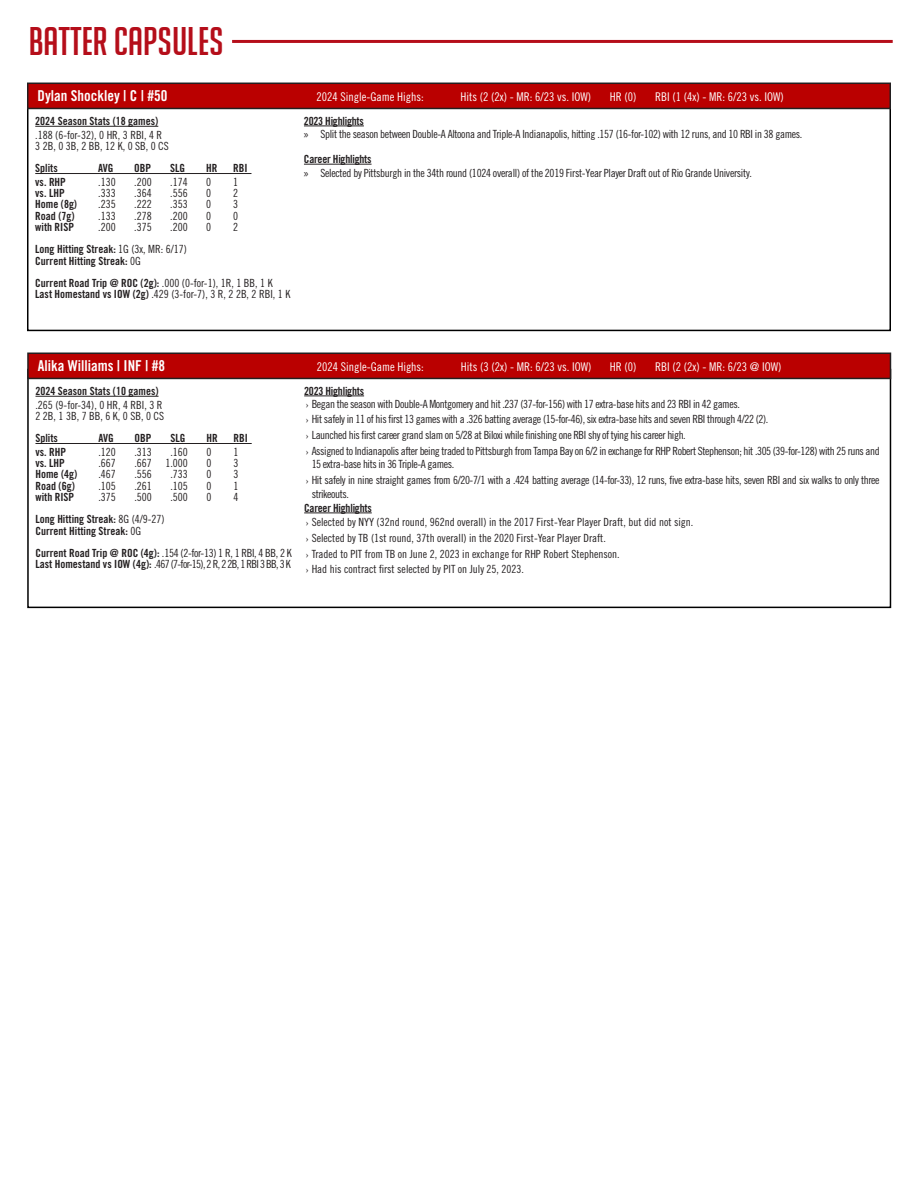
<style>
.page{position:relative;width:918px;height:1188px;background:#fff}
.page>*{position:absolute;margin:0;border:0;box-sizing:border-box;transform-origin:0 0}
.t1{font:39px "Big Noodle Titling";color:#b50e1a}
.t2{font:15px "Trade Gothic LT Std Bd Cn 20";color:#fff}
.t3{font:12px "Trade Gothic LT Std Cn 18";color:#fff}
.t4{font:11.25px/13.5px "Trade Gothic LT Std Cn 18";letter-spacing:-.03em;color:#231f20}
.t5{font:11.25px "Trade Gothic LT Std Cn 18";color:#231f20}
.t6{font:11.25px "Trade Gothic LT Std Bd Cn 20";color:#231f20}
.t7{font:11.25px "Trade Gothic LT Std Bd Cn 20";letter-spacing:-.02em;color:#231f20}
.t8{font:11.25px "Trade Gothic LT Std Cn 18";letter-spacing:-.06em;color:#231f20}
.s1{font-family:"Trade Gothic LT Std Cn 18"}
.s2{font-family:"Trade Gothic LT Std Bd Cn 20"}
.s3{font-family:"Myriad Pro"}
.s4{font-family:"Adobe Devanagari"}
</style>
<div class="page">
<hr style="left:232px;top:40px;width:661px;height:3px;background:#b50e1a">
<hr style="left:35px;top:396px;width:124px;height:1px;background:#231f20">
<hr style="left:35px;top:443px;width:217px;height:1px;background:#231f20">
<hr style="left:304px;top:396px;width:60px;height:1px;background:#231f20">
<hr style="left:304px;top:513px;width:68px;height:1px;background:#231f20">
<div style="left:28px;top:353px;width:862px;height:25px;background:#ba0000"></div>
<div style="left:27px;top:353px;width:864px;height:26px;border:2px solid #231f20"></div>
<hr style="left:35px;top:126px;width:123px;height:1px;background:#231f20">
<hr style="left:35px;top:173px;width:216px;height:1px;background:#231f20">
<hr style="left:304px;top:126px;width:60px;height:1px;background:#231f20">
<hr style="left:304px;top:164px;width:68px;height:1px;background:#231f20">
<div style="left:28px;top:83px;width:862px;height:25px;background:#ba0000"></div>
<div style="left:27px;top:83px;width:864px;height:26px;border:2px solid #231f20"></div>
<p class="t1" style="left:29px;top:20px;width:197px">baTTER CAPSULES</p>
<p class="t2" style="left:38px;top:87px;width:131px">Dylan Shockley | C | #50</p>
<p class="t3" style="left:316px;top:90px;width:109px">2024 Single-Game Highs:</p>
<p class="t3" style="left:460px;top:90px;width:132px">Hits (2 (2x) - MR: 6/23 vs. IOW)</p>
<p class="t3" style="left:610px;top:90px;width:28px">HR (0)</p>
<p class="t3" style="left:655px;top:90px;width:130px">RBI (1 (4x) - MR: 6/23 vs. IOW)</p>
<p class="t6" style="left:35px;top:114px;width:125px">2024 Season Stats (18 games)</p>
<p class="t5" style="left:35px;top:128px;width:129px">.188 (6-for-32), 0 HR, 3 RBI, 4 R</p>
<p class="t5" style="left:35px;top:139px;width:135px">3 2B, 0 3B, 2 BB, 12 K, 0 SB, 0 CS</p>
<p class="t6" style="left:35px;top:162px;width:24px">Splits</p>
<p class="t6" style="left:98px;top:162px;width:17px">AVG</p>
<p class="t6" style="left:134px;top:162px;width:18px">OBP</p>
<p class="t6" style="left:170px;top:162px;width:16px">SLG</p>
<p class="t6" style="left:206px;top:162px;width:13px">HR</p>
<p class="t6" style="left:233px;top:162px;width:16px">RBI</p>
<p class="t6" style="left:35px;top:175px;width:32px">vs. RHP</p>
<p class="t4" style="left:98px;top:175px;width:19px">.130</p>
<p class="t4" style="left:134px;top:175px;width:19px">.200</p>
<p class="t4" style="left:170px;top:175px;width:19px">.174</p>
<p class="t4" style="left:206px;top:175px;width:6px">0</p>
<p class="t4" style="left:233px;top:175px;width:6px">1</p>
<p class="t6" style="left:35px;top:186px;width:31px">vs. LHP</p>
<p class="t4" style="left:98px;top:186px;width:19px">.333</p>
<p class="t4" style="left:134px;top:186px;width:19px">.364</p>
<p class="t4" style="left:170px;top:186px;width:19px">.556</p>
<p class="t4" style="left:206px;top:186px;width:6px">0</p>
<p class="t4" style="left:233px;top:186px;width:6px">2</p>
<p class="t6" style="left:35px;top:198px;width:43px">Home (8g)</p>
<p class="t4" style="left:98px;top:198px;width:19px">.235</p>
<p class="t4" style="left:134px;top:198px;width:19px">.222</p>
<p class="t4" style="left:170px;top:198px;width:19px">.353</p>
<p class="t4" style="left:206px;top:198px;width:6px">0</p>
<p class="t4" style="left:233px;top:198px;width:6px">3</p>
<p class="t6" style="left:35px;top:209px;width:41px">Road (7g)</p>
<p class="t4" style="left:98px;top:209px;width:19px">.133</p>
<p class="t4" style="left:134px;top:209px;width:19px">.278</p>
<p class="t4" style="left:170px;top:209px;width:19px">.200</p>
<p class="t4" style="left:206px;top:209px;width:6px">0</p>
<p class="t4" style="left:233px;top:209px;width:6px">0</p>
<p class="t6" style="left:35px;top:220px;width:40px">with RISP</p>
<p class="t4" style="left:98px;top:220px;width:19px">.200</p>
<p class="t4" style="left:134px;top:220px;width:19px">.375</p>
<p class="t4" style="left:170px;top:220px;width:19px">.200</p>
<p class="t4" style="left:206px;top:220px;width:6px">0</p>
<p class="t4" style="left:233px;top:220px;width:6px">2</p>
<p class="t6" style="left:35px;top:243px;width:153px">Long Hitting Streak: <span class="s1">1G (3x, MR: 6/17)</span></p>
<p class="t6" style="left:35px;top:254px;width:107px">Current Hitting Streak: <span class="s1">0G</span></p>
<p class="t6" style="left:35px;top:276px;width:239px">Current Road Trip @ ROC (2g): <span class="s1">.000 (0-for-1), 1R, 1 BB, 1 K</span></p>
<p class="t5" style="left:35px;top:288px;width:257px"><span class="s2">Last Homestand vs IOW (2g)</span> .429 (3-for-7), 3 R, 2 2B, 2 RBI, 1 K</p>
<p class="t7" style="left:304px;top:114px;width:61px">2023 Highlights</p>
<p class="t4" style="left:304px;top:127px;width:500px"><span class="s3">»</span> Split the season between Double-A Altoona and Triple-A Indianapolis, hitting .157 (16-for-102) with 12 runs, and 10 RBI in 38 games.</p>
<p class="t7" style="left:304px;top:152px;width:69px">Career Highlights</p>
<p class="t4" style="left:304px;top:166px;width:449px"><span class="s3">»</span> Selected by Pittsburgh in the 34th round (1024 overall) of the 2019 First-Year Player Draft out of Rio Grande University.</p>
<p class="t2" style="left:38px;top:357px;width:129px">Alika Williams | INF | #8</p>
<p class="t3" style="left:317px;top:360px;width:109px">2024 Single-Game Highs:</p>
<p class="t3" style="left:461px;top:360px;width:132px">Hits (3 (2x) - MR: 6/23 vs. IOW)</p>
<p class="t3" style="left:610px;top:360px;width:28px">HR (0)</p>
<p class="t3" style="left:655px;top:360px;width:128px">RBI (2 (2x) - MR: 6/23 @ IOW)</p>
<p class="t6" style="left:35px;top:384px;width:125px">2024 Season Stats (10 games)</p>
<p class="t5" style="left:35px;top:398px;width:129px">.265 (9-for-34), 0 HR, 4 RBI, 3 R</p>
<p class="t4" style="left:35px;top:409px;width:130px">2 2B, 1 3B, 7 BB, 6 K, 0 SB, 0 CS</p>
<p class="t6" style="left:35px;top:432px;width:24px">Splits</p>
<p class="t6" style="left:98px;top:432px;width:17px">AVG</p>
<p class="t6" style="left:134px;top:432px;width:18px">OBP</p>
<p class="t6" style="left:170px;top:432px;width:16px">SLG</p>
<p class="t6" style="left:206px;top:432px;width:13px">HR</p>
<p class="t6" style="left:233px;top:432px;width:16px">RBI</p>
<p class="t6" style="left:35px;top:445px;width:32px">vs. RHP</p>
<p class="t4" style="left:98px;top:445px;width:19px">.120</p>
<p class="t4" style="left:134px;top:445px;width:19px">.313</p>
<p class="t4" style="left:170px;top:445px;width:19px">.160</p>
<p class="t4" style="left:206px;top:445px;width:6px">0</p>
<p class="t4" style="left:233px;top:445px;width:6px">1</p>
<p class="t6" style="left:35px;top:456px;width:31px">vs. LHP</p>
<p class="t4" style="left:98px;top:456px;width:19px">.667</p>
<p class="t4" style="left:134px;top:456px;width:55px">.667 1.000</p>
<p class="t4" style="left:206px;top:456px;width:6px">0</p>
<p class="t4" style="left:233px;top:456px;width:6px">3</p>
<p class="t6" style="left:35px;top:468px;width:43px">Home (4g)</p>
<p class="t4" style="left:98px;top:468px;width:19px">.467</p>
<p class="t4" style="left:134px;top:468px;width:19px">.556</p>
<p class="t4" style="left:170px;top:468px;width:19px">.733</p>
<p class="t4" style="left:206px;top:468px;width:6px">0</p>
<p class="t4" style="left:233px;top:468px;width:6px">3</p>
<p class="t6" style="left:35px;top:479px;width:41px">Road (6g)</p>
<p class="t4" style="left:98px;top:479px;width:19px">.105</p>
<p class="t4" style="left:134px;top:479px;width:19px">.261</p>
<p class="t4" style="left:170px;top:479px;width:19px">.105</p>
<p class="t4" style="left:206px;top:479px;width:6px">0</p>
<p class="t4" style="left:233px;top:479px;width:6px">1</p>
<p class="t6" style="left:35px;top:490px;width:40px">with RISP</p>
<p class="t4" style="left:98px;top:490px;width:19px">.375</p>
<p class="t4" style="left:134px;top:490px;width:19px">.500</p>
<p class="t4" style="left:170px;top:490px;width:19px">.500</p>
<p class="t4" style="left:206px;top:490px;width:6px">0</p>
<p class="t4" style="left:233px;top:490px;width:6px">4</p>
<p class="t6" style="left:35px;top:513px;width:131px">Long Hitting Streak: <span class="s1">8G (4/9-27)</span></p>
<p class="t6" style="left:35px;top:524px;width:107px">Current Hitting Streak: <span class="s1">0G</span></p>
<p class="t4" style="left:35px;top:546px;width:258px"><span class="s2">Current Road Trip @ ROC (4g):</span> .154 (2-for-13) 1 R, 1 RBI, 4 BB, 2 K</p>
<p class="t8" style="left:35px;top:558px;width:257px"><span class="s2">Last Homestand vs IOW (4g):</span> .467 (7-for-15), 2 R, 2 2B, 1 RBI 3 BB, 3 K</p>
<p class="t7" style="left:304px;top:384px;width:61px">2023 Highlights</p>
<p class="t4" style="left:306px;top:397px;width:436px"><span class="s4">›</span> Began the season with Double-A Montgomery and hit .237 (37-for-156) with 17 extra-base hits and 23 RBI in 42 games.</p>
<p class="t4" style="left:306px;top:412px;width:464px"><span class="s4">›</span> Hit safely in 11 of his first 13 games with a .326 batting average (15-for-46), six extra-base hits and seven RBI through 4/22 (2).</p>
<p class="t4" style="left:306px;top:428px;width:382px"><span class="s4">›</span> Launched his first career grand slam on 5/28 at Biloxi while finishing one RBI shy of tying his career high.</p>
<p class="t4" style="left:312px;top:444px;width:570px;text-indent:-6px"><span class="s4">›</span> Assigned to Indianapolis after being traded to Pittsburgh from Tampa Bay on 6/2 in exchange for RHP Robert Stephenson; hit .305 (39-for-128) with 25 runs and<br>15 extra-base hits in 36 Triple-A games.</p>
<p class="t4" style="left:312px;top:473px;width:569px;text-indent:-6px"><span class="s4">›</span> Hit safely in nine straight games from 6/20-7/1 with a .424 batting average (14-for-33), 12 runs, five extra-base hits, seven RBI and six walks to only three strikeouts.</p>
<p class="t7" style="left:304px;top:501px;width:69px">Career Highlights</p>
<p class="t5" style="left:306px;top:515px;width:389px"><span class="s4">›</span> Selected by NYY (32nd round, 962nd overall) in the 2017 First-Year Player Draft, but did not sign.</p>
<p class="t5" style="left:306px;top:531px;width:302px"><span class="s4">›</span> Selected by TB (1st round, 37th overall) in the 2020 First-Year Player Draft.</p>
<p class="t5" style="left:306px;top:547px;width:316px"><span class="s4">›</span> Traded to PIT from TB on June 2, 2023 in exchange for RHP Robert Stephenson.</p>
<p class="t5" style="left:306px;top:563px;width:220px"><span class="s4">›</span> Had his contract first selected by PIT on July 25, 2023.</p>
</div>
